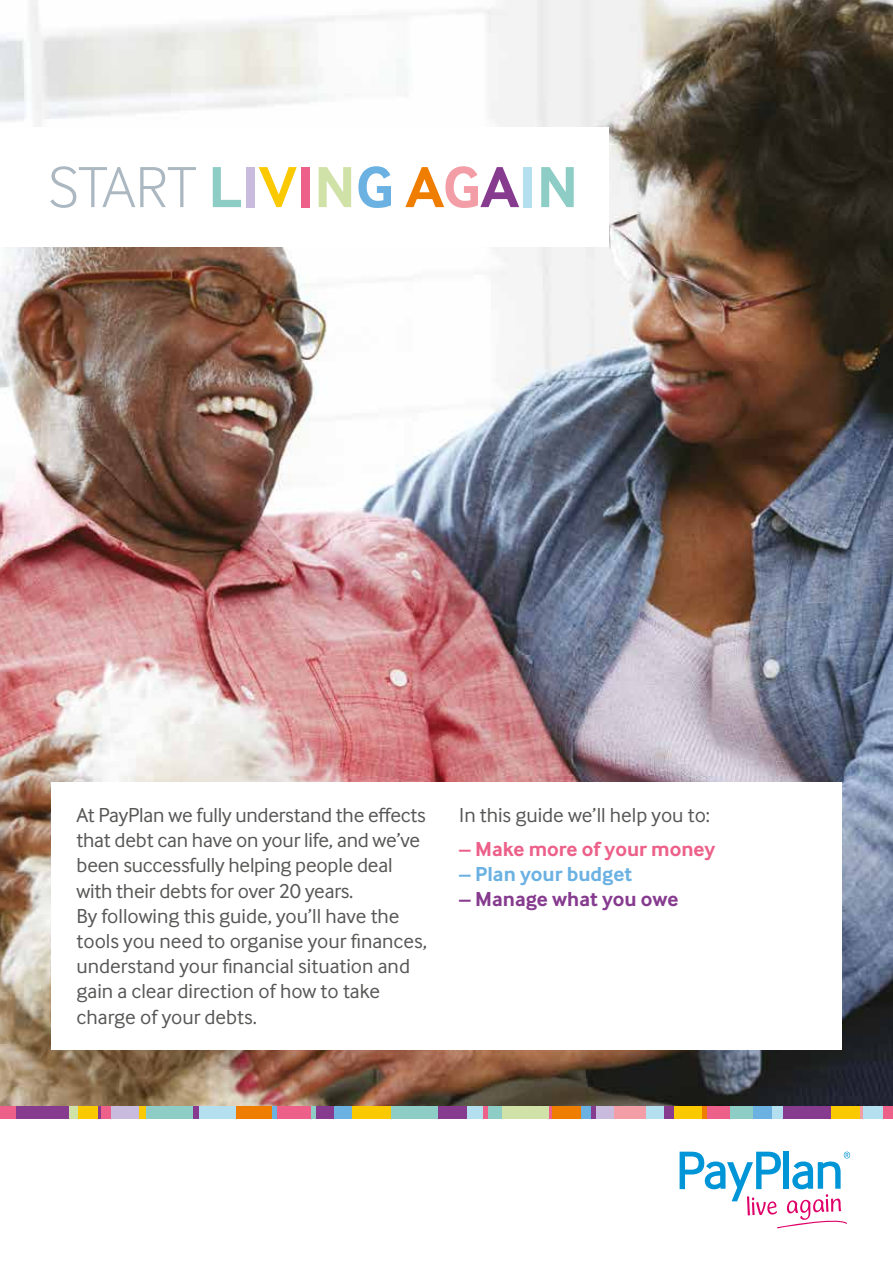
<style>
.page{position:relative;width:893px;height:1263px;background:#fff}
.page>*{position:absolute;margin:0;border:0;box-sizing:border-box;transform-origin:0 0}
.t1{font:300 60px "Inter Face";color:#abb8c1}
.t2{font:21px/25.2px "Inter Face";letter-spacing:-.005em;color:#575756}
.t3{font:700 21px "Inter Face";color:#ec6089}
.t4{font:700 21px "Inter Face";color:#863b8f}
.t5{font:700 21px "Inter Face";color:#6bb1e2}
.s1{font-weight:700;color:#8dcdc5}
.s2{font-weight:700;color:#c9bbdd}
.s3{font-weight:700;color:#fbc900}
.s4{font-weight:700;color:#ec6089}
.s5{font-weight:700;color:#d1e2a8}
.s6{font-weight:700;color:#6bb1e2}
.s7{font-weight:700;color:#ef7d00}
.s8{font-weight:700;color:#f39ea7}
.s9{font-weight:700;color:#863b8f}
.s10{font-weight:700;color:#b3dfef}
</style>
<div class="page">
<img style="left:0;top:0;width:893px;height:1106px">
<div style="left:78px;top:1106px;width:20px;height:12px;background:#fbc900"></div>
<div style="left:101px;top:1106px;width:10px;height:12px;background:#ec6089"></div>
<div style="left:701px;top:1106px;width:6px;height:12px;background:#ef7d00"></div>
<div style="left:552px;top:1106px;width:29px;height:12px;background:#ef7d00"></div>
<div style="left:391px;top:1106px;width:47px;height:12px;background:#8dcdc5"></div>
<div style="left:69px;top:1106px;width:9px;height:12px;background:#d1e2a8"></div>
<div style="left:111px;top:1106px;width:28px;height:12px;background:#c9bbdd"></div>
<div style="left:0;top:1106px;width:16px;height:12px;background:#ec6089"></div>
<div style="left:674px;top:1106px;width:27px;height:12px;background:#fbc900"></div>
<div style="left:502px;top:1106px;width:47px;height:12px;background:#d1e2a8"></div>
<div style="left:352px;top:1106px;width:39px;height:12px;background:#fbc900"></div>
<div style="left:16px;top:1106px;width:53px;height:12px;background:#863b8f"></div>
<div style="left:646px;top:1106px;width:19px;height:12px;background:#b3dfef"></div>
<div style="left:198px;top:1106px;width:38px;height:12px;background:#b3dfef"></div>
<div style="left:772px;top:1106px;width:11px;height:12px;background:#b3dfef"></div>
<div style="left:334px;top:1106px;width:18px;height:12px;background:#6bb1e2"></div>
<div style="left:581px;top:1106px;width:10px;height:12px;background:#6bb1e2"></div>
<svg style="left:98px;top:1106px;width:3px;height:12px"></svg>
<div style="left:665px;top:1106px;width:9px;height:12px;background:#863b8f"></div>
<div style="left:315px;top:1106px;width:19px;height:12px;background:#863b8f"></div>
<div style="left:883px;top:1106px;width:10px;height:12px;background:#ec6089"></div>
<div style="left:139px;top:1106px;width:7px;height:12px;background:#fbc900"></div>
<svg style="left:549px;top:1106px;width:3px;height:12px"></svg>
<div style="left:707px;top:1106px;width:23px;height:12px;background:#ec6089"></div>
<div style="left:310px;top:1106px;width:5px;height:12px;background:#8dcdc5"></div>
<div style="left:862px;top:1106px;width:21px;height:12px;background:#b3dfef"></div>
<div style="left:146px;top:1106px;width:47px;height:12px;background:#8dcdc5"></div>
<div style="left:730px;top:1106px;width:23px;height:12px;background:#8dcdc5"></div>
<div style="left:488px;top:1106px;width:14px;height:12px;background:#8dcdc5"></div>
<div style="left:277px;top:1106px;width:33px;height:12px;background:#ec6089"></div>
<svg style="left:859px;top:1106px;width:3px;height:12px"></svg>
<div style="left:483px;top:1106px;width:5px;height:12px;background:#ec6089"></div>
<div style="left:193px;top:1106px;width:5px;height:12px;background:#863b8f"></div>
<div style="left:753px;top:1106px;width:19px;height:12px;background:#6bb1e2"></div>
<div style="left:614px;top:1106px;width:32px;height:12px;background:#f39ea7"></div>
<div style="left:272px;top:1106px;width:5px;height:12px;background:#6bb1e2"></div>
<div style="left:783px;top:1106px;width:48px;height:12px;background:#863b8f"></div>
<div style="left:467px;top:1106px;width:16px;height:12px;background:#b3dfef"></div>
<div style="left:591px;top:1106px;width:5px;height:12px;background:#863b8f"></div>
<div style="left:236px;top:1106px;width:36px;height:12px;background:#ef7d00"></div>
<div style="left:596px;top:1106px;width:18px;height:12px;background:#c9bbdd"></div>
<div style="left:438px;top:1106px;width:29px;height:12px;background:#863b8f"></div>
<div style="left:831px;top:1106px;width:28px;height:12px;background:#fbc900"></div>
<div style="left:0;top:128px;width:608px;height:119px;background:#fff"></div>
<div style="left:51px;top:782px;width:791px;height:268px;background:#fff"></div>
<svg style="left:680px;top:1152px;width:170px;height:76px"></svg>
<h1 class="t1" style="left:48px;top:153px;width:531px">START <span class="s1">L</span><span class="s2">I</span><span class="s3">V</span><span class="s4">I</span><span class="s5">N</span><span class="s6">G</span> <span class="s7">A</span><span class="s8">G</span><span class="s9">A</span><span class="s10">I</span><span class="s1">N</span></h1>
<p class="t2" style="left:77px;top:802px;width:352px">At PayPlan we fully understand the effects that debt can have on your life, and we’ve been successfully helping people deal with their debts for over 20 years.<br>By following this guide, you’ll have the tools you need to organise your finances, understand your financial situation and gain a clear direction of how to take charge of your debts.</p>
<p class="t2" style="left:459px;top:802px;width:252px">In this guide we’ll help you to:</p>
<p class="t3" style="left:459px;top:836px;width:258px">– Make more of your money</p>
<p class="t5" style="left:459px;top:862px;width:174px">– Plan your budget</p>
<p class="t4" style="left:459px;top:887px;width:221px">– Manage what you owe</p>
</div>
